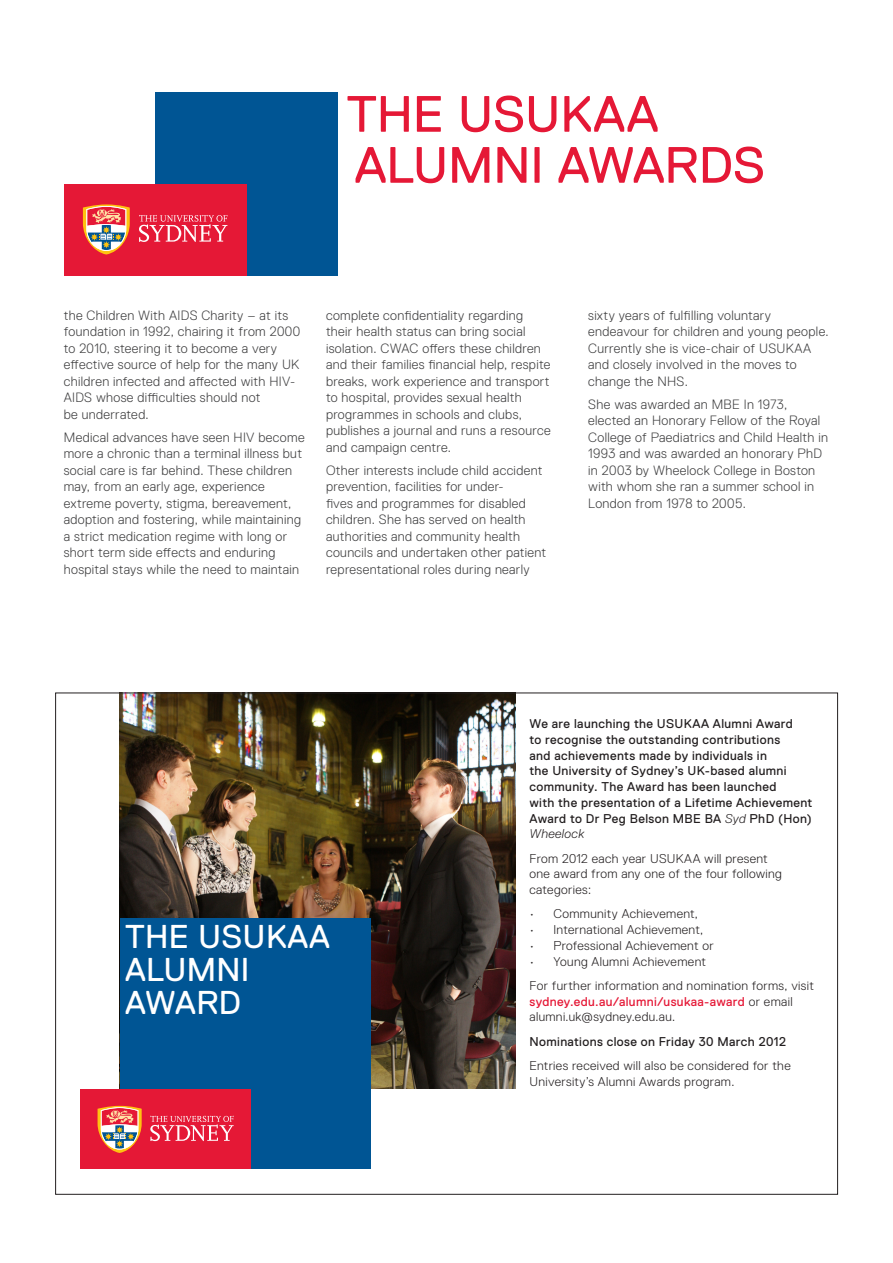
<style>
.page{position:relative;width:893px;height:1263px;background:#fff}
.page>*{position:absolute;margin:0;border:0;box-sizing:border-box;transform-origin:0 0}
._1_MAIN_HEADING{font:51px/51px "Replica Std";letter-spacing:-.005em;color:#e51836}
.t1{font:33px/33px "Replica Std";letter-spacing:.01em;color:#fff}
._6_OVERVIEW_BODY_COP{font:300 13.5px/16.5px "Replica Std";letter-spacing:.025em;color:#3e3e3f}
.t2{font:300 12.75px/15.8px "Replica Std";letter-spacing:.03em;color:#231f20}
.t3{font:12.75px/15.8px "Replica Std";letter-spacing:.03em;color:#231f20}
.t4{font:12.75px/15.8px "Replica Std";letter-spacing:.03em;color:#e51836}
.s1{font-weight:300;font-style:italic}
.s2{font-weight:300;color:#231f20}
.s3{font-weight:400}
</style>
<div class="page">
<div style="left:155px;top:92px;width:183px;height:183px;background:#005594"></div>
<div style="left:64px;top:184px;width:183px;height:91px;background:#e51836"></div>
<svg style="left:139px;top:215px;width:88px;height:27px"></svg>
<svg style="left:83px;top:204px;width:47px;height:50px"></svg>
<img style="left:120px;top:695px;width:396px;height:394px">
<div style="left:120px;top:918px;width:250px;height:251px;background:#005594"></div>
<div style="left:81px;top:1089px;width:170px;height:80px;background:#e51836"></div>
<svg style="left:150px;top:1116px;width:84px;height:25px"></svg>
<svg style="left:98px;top:1106px;width:44px;height:47px"></svg>
<p class="_1_MAIN_HEADING" style="left:346px;top:89px;width:420px">THE USUKAA<br>ALUMNI AWARDS</p>
<p class="_6_OVERVIEW_BODY_COP" style="left:64px;top:307px;width:238px">the Children With AIDS Charity – at its foundation in 1992, chairing it from 2000 to 2010, steering it to become a very effective source of help for the many UK children infected and affected with HIV-AIDS whose difficulties should not<br>be underrated.</p>
<p class="_6_OVERVIEW_BODY_COP" style="left:64px;top:429px;width:242px">Medical advances have seen HIV become more a chronic than a terminal illness but social care is far behind. These children may, from an early age, experience extreme poverty, stigma, bereavement, adoption and fostering, while maintaining a strict medication regime with long or short term side effects and enduring hospital stays while the need to maintain</p>
<p class="_6_OVERVIEW_BODY_COP" style="left:326px;top:307px;width:226px">complete confidentiality regarding their health status can bring social isolation. CWAC offers these children and their families financial help, respite breaks, work experience and transport to hospital, provides sexual health programmes in schools and clubs, publishes a journal and runs a resource and campaign centre.</p>
<p class="_6_OVERVIEW_BODY_COP" style="left:326px;top:462px;width:222px">Other interests include child accident prevention, facilities for under-<br>fives and programmes for disabled children. She has served on health authorities and community health councils and undertaken other patient representational roles during nearly</p>
<p class="_6_OVERVIEW_BODY_COP" style="left:588px;top:307px;width:242px">sixty years of fulfilling voluntary endeavour for children and young people.<br>Currently she is vice-chair of USUKAA and closely involved in the moves to change the NHS.</p>
<p class="_6_OVERVIEW_BODY_COP" style="left:588px;top:396px;width:241px">She was awarded an MBE In 1973, elected an Honorary Fellow of the Royal College of Paediatrics and Child Health in 1993 and was awarded an honorary PhD in 2003 by Wheelock College in Boston with whom she ran a summer school in London from 1978 to 2005.</p>
<p class="t1" style="left:125px;top:920px;width:206px">THE USUKAA<br>ALUMNI<br>AWARD</p>
<p class="t3" style="left:529px;top:716px;width:284px">We are launching the USUKAA Alumni Award<br>to recognise the outstanding contributions<br>and achievements made by individuals in<br>the University of Sydney’s UK-based alumni community. The Award has been launched<br>with the presentation of a Lifetime Achievement Award to Dr Peg Belson MBE BA <span class="s1">Syd</span> PhD (Hon)<br><span class="s1">Wheelock</span></p>
<p class="t2" style="left:529px;top:850px;width:254px">From 2012 each year USUKAA will present one award from any one of the four following categories:</p>
<p class="t2" style="left:529px;top:906px;width:170px">• Community Achievement,</p>
<p class="t2" style="left:529px;top:922px;width:175px">• International Achievement,</p>
<p class="t2" style="left:529px;top:938px;width:186px">• Professional Achievement or</p>
<p class="t2" style="left:529px;top:949px;width:286px;line-height:24.3px">• Young Alumni Achievement<br>For further information and nomination forms, visit</p>
<p class="t4" style="left:529px;top:993px;width:265px">sydney.edu.au/alumni/usukaa-award <span class="s2">or email alumni.uk@sydney.edu.au.</span></p>
<p class="t2" style="left:529px;top:1029px;width:263px;line-height:24.3px"><span class="s3">Nominations close on Friday 30 March 2012<br></span>Entries received will also be considered for the</p>
<p class="t2" style="left:529px;top:1073px;width:206px">University’s Alumni Awards program.</p>
</div>
